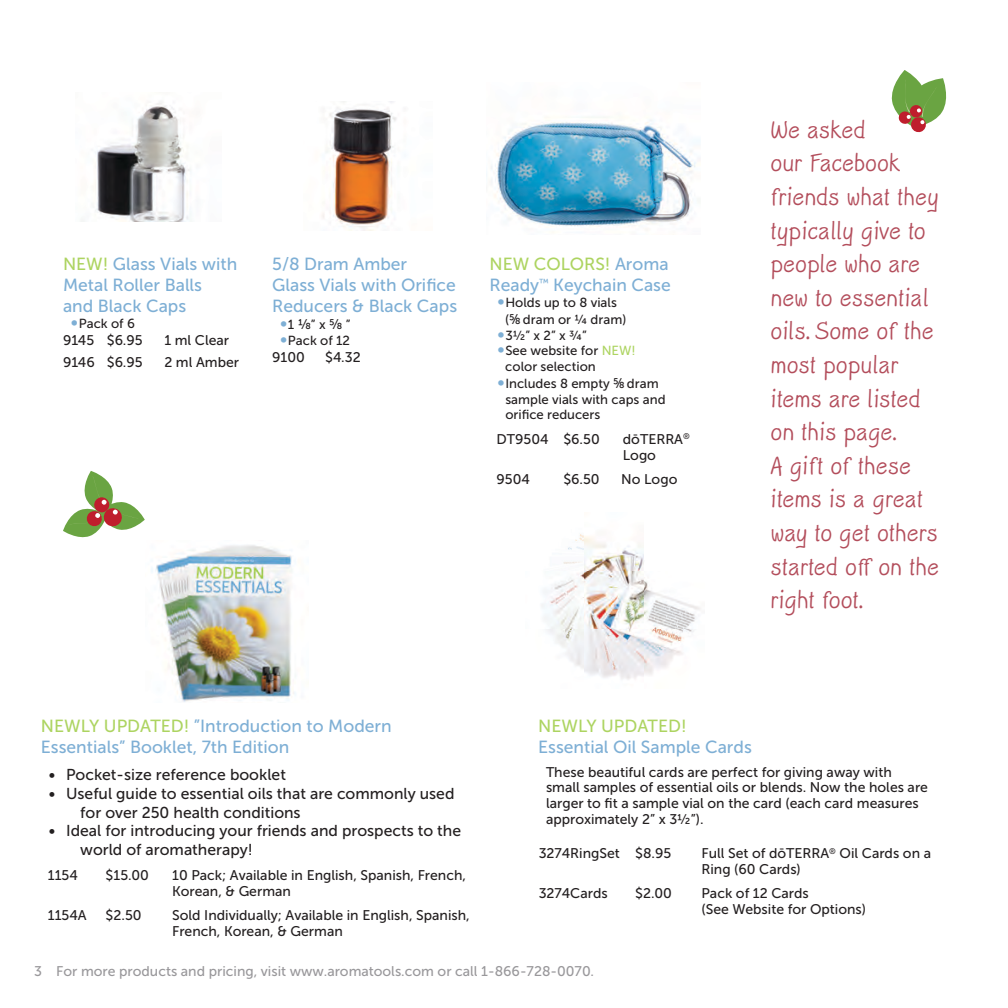
<style>
.page{position:relative;width:1008px;height:1008px;background:#fff}
.page>*{position:absolute;margin:0;border:0;box-sizing:border-box;transform-origin:0 0}
.t1{font:28px/33.6px "Delve Hand";color:#b34d5b}
.t2{font:17.5px/21px "Museo Sans 500";color:#7eafd5}
.t3{font:17.5px "Museo Sans 500";color:#add461}
.t4{font:15.75px/18.9px "Museo Sans 500";color:#231f20}
.t5{font:14px/15.8px "Museo Sans 500";color:#231f20}
.t6{font:14px "Museo Sans 500";color:#99989b}
.t7{font:13.12px/15.8px "Museo Sans 500";color:#231f20}
.s1{color:#add461}
.s2{font-size:17.5px;color:#7eafd5}
.s3{font-size:13.12px}
.s4{font-size:14px}
</style>
<div class="page">
<img style="left:81px;top:101px;width:110px;height:121px">
<img style="left:322px;top:101px;width:75px;height:129px">
<img style="left:486px;top:120px;width:214px;height:110px">
<img style="left:542px;top:534px;width:159px;height:146px">
<svg style="left:63px;top:471px;width:82px;height:67px"></svg>
<img style="left:151px;top:545px;width:145px;height:157px">
<svg style="left:891px;top:70px;width:56px;height:63px"></svg>
<p class="t2" style="left:63px;top:254px;width:176px"><span class="s1">NEW!</span> Glass Vials with<br>Metal Roller Balls<br>and Black Caps</p>
<p class="t7" style="left:71px;top:316px;width:66px"><span class="s2">•</span> Pack of 6</p>
<p class="t5" style="left:63px;top:333px;width:81px">9145 $6.95</p>
<p class="t5" style="left:164px;top:333px;width:66px">1 ml Clear</p>
<p class="t5" style="left:63px;top:354px;width:81px">9146 $6.95</p>
<p class="t5" style="left:164px;top:354px;width:76px">2 ml Amber</p>
<p class="t2" style="left:272px;top:254px;width:187px">5/8 Dram Amber<br>Glass Vials with Orifice<br>Reducers &amp; Black Caps</p>
<p class="t5" style="left:280px;top:316px;width:72px"><span class="s2">•</span> <span class="s3">1</span> 1/8<span class="s3">” x</span> 5/8 <span class="s3">”</span></p>
<p class="t7" style="left:280px;top:332px;width:72px"><span class="s2">•</span> Pack of 12</p>
<p class="t5" style="left:272px;top:350px;width:34px">9100</p>
<p class="t5" style="left:325px;top:350px;width:37px">$4.32</p>
<p class="t2" style="left:490px;top:254px;width:183px"><span class="s1">NEW COLORS!</span> Aroma<br>Ready<sup>™</sup> Keychain Case</p>
<p class="t7" style="left:505px;top:294px;width:123px;line-height:16.8px;text-indent:-8px"><span class="s2">•</span>Holds up to 8 vials (<span class="s4">5/8</span> dram or ¼ dram)</p>
<p class="t7" style="left:497px;top:327px;width:91px"><span class="s2">•</span>3½” x 2” x ¾”</p>
<p class="t7" style="left:505px;top:343px;width:132px;text-indent:-8px"><span class="s2">•</span>See website for <span class="s1">NEW! </span>color selection</p>
<p class="t7" style="left:505px;top:376px;width:162px;text-indent:-8px"><span class="s2">•</span> Includes 8 empty <span class="s4">5/8</span> dram sample vials with caps and orifice reducers</p>
<p class="t5" style="left:497px;top:431px;width:105px">DT9504 $6.50</p>
<p class="t5" style="left:623px;top:431px;width:68px">dōTERRA<sup>®<br></sup>Logo</p>
<p class="t5" style="left:497px;top:472px;width:35px">9504</p>
<p class="t5" style="left:563px;top:472px;width:38px">$6.50</p>
<p class="t5" style="left:621px;top:472px;width:58px">No Logo</p>
<h1 class="t1" style="left:771px;top:114px;width:170px">We asked<br>our Facebook friends what they typically give to people who are new to essential oils. Some of the most popular items are listed on this page.<br>A gift of these items is a great way to get others started off on the right foot.</h1>
<p class="t2" style="left:41px;top:716px;width:352px"><span class="s1">NEWLY UPDATED!</span> ”Introduction to Modern<br>Essentials” Booklet, 7th Edition</p>
<p class="t4" style="left:49px;top:765px;width:239px">• Pocket-size reference booklet</p>
<p class="t4" style="left:80px;top:784px;width:376px;text-indent:-32px">• Useful guide to essential oils that are commonly used for over 250 health conditions</p>
<p class="t4" style="left:80px;top:822px;width:382px;text-indent:-32px">• Ideal for introducing your friends and prospects to the world of aromatherapy!</p>
<p class="t5" style="left:48px;top:867px;width:32px">1154</p>
<p class="t5" style="left:106px;top:867px;width:45px">$15.00</p>
<p class="t5" style="left:172px;top:867px;width:295px">10 Pack; Available in English, Spanish, French,<br>Korean, &amp; German</p>
<p class="t5" style="left:48px;top:907px;width:40px">1154A</p>
<p class="t5" style="left:106px;top:907px;width:38px">$2.50</p>
<p class="t5" style="left:172px;top:907px;width:299px">Sold Individually; Available in English, Spanish,<br>French, Korean, &amp; German</p>
<p class="t3" style="left:538px;top:716px;width:150px">NEWLY UPDATED!</p>
<p class="t2" style="left:538px;top:737px;width:215px">Essential Oil Sample Cards</p>
<p class="t5" style="left:546px;top:764px;width:383px">These beautiful cards are perfect for giving away with small samples of essential oils or blends. Now the holes are larger to fit a sample vial on the card (each card measures approximately 2” x 3½”).</p>
<p class="t5" style="left:539px;top:846px;width:134px">3274RingSet $8.95</p>
<p class="t5" style="left:701px;top:846px;width:231px">Full Set of dōTERRA<sup>®</sup> Oil Cards on a<br>Ring (60 Cards)</p>
<p class="t5" style="left:539px;top:886px;width:70px">3274Cards</p>
<p class="t5" style="left:635px;top:886px;width:38px">$2.00</p>
<p class="t5" style="left:701px;top:886px;width:166px">Pack of 12 Cards<br>(See Website for Options)</p>
<p class="t6" style="left:34px;top:963px;width:561px">3 For more products and pricing, visit www.aromatools.com or call 1-866-728-0070.</p>
</div>
